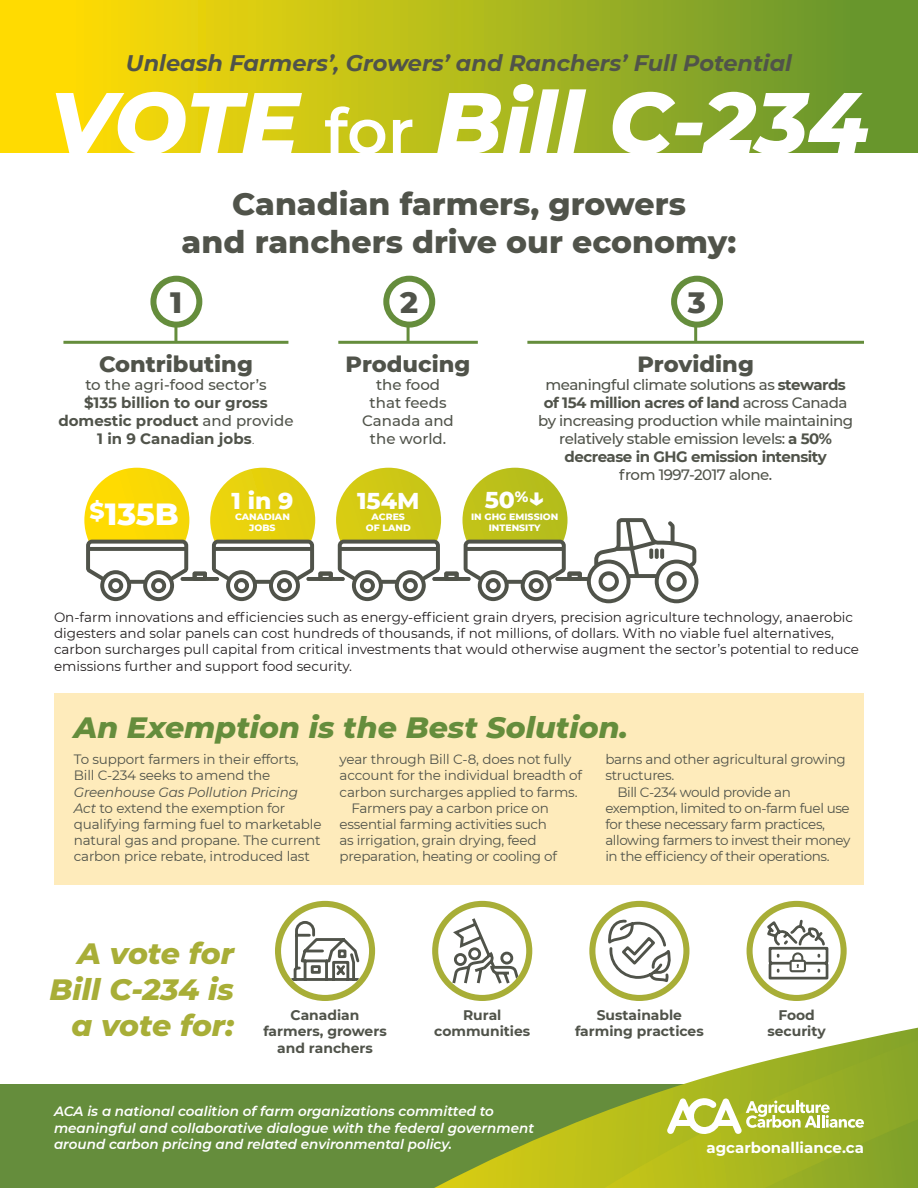
<style>
.page{position:relative;width:918px;height:1188px;background:#fff}
.page>*{position:absolute;margin:0;border:0;box-sizing:border-box;transform-origin:0 0}
.t1{font:italic 800 86.55px "Montserrat";color:#fff}
.t2{font:800 31.5px/37.8px "Montserrat";color:#50534a;text-align:center}
.t3{font:800 31.2px "Montserrat";color:#fff}
.t4{font:italic 800 30px "Montserrat";color:#658d3c}
.t5{font:italic 800 30px/36px "Montserrat";color:#a8ae37;text-align:right}
.t6{font:800 30px "Montserrat";color:#50534a}
.t7{font:800 23.4px "Montserrat";color:#fff}
.t8{font:italic 700 22.5px "Montserrat";color:#50534a}
.t9{font:800 22.5px "Montserrat";color:#50534a}
.t10{font:500 15px/18px "Montserrat";letter-spacing:-.03em;color:#50534a;text-align:center}
.t11{font:700 15px/18px "Montserrat";color:#50534a;text-align:center}
.t12{font:500 15px/18px "Montserrat";color:#50534a;text-align:center}
.t13{font:700 15px "Montserrat";color:#fff}
.t14{font:700 13.95px/16.6px "Montserrat";color:#50534a;text-align:center}
.t15{font:13.5px/16.2px "Montserrat";letter-spacing:-.02em;color:#50534a}
.t16{font:13.5px/16.2px "Montserrat";color:#231f20}
.t17{font:italic 600 13.5px/16.2px "Montserrat";color:#fff}
.t18{font:800 9.3px/11.2px "Montserrat";color:#fff;text-align:center}
.s1{font-weight:600;font-style:normal;font-size:63px}
.s2{font-weight:500}
.s3{font-weight:300}
.s4{font-weight:700}
.s5{font-size:26.85px}
.s6{font-style:italic}
</style>
<div class="page">
<div style="left:0;top:1085px;width:711px;height:103px;background:#658d3c"></div>
<div style="left:0;top:0;width:918px;height:153px;background:linear-gradient(to right,#ffe203,#5f9333)"></div>
<div style="left:54px;top:693px;width:810px;height:192px;background:#feebbb"></div>
<svg style="left:434px;top:1028px;width:484px;height:160px"></svg>
<svg style="left:604px;top:1040px;width:314px;height:148px"></svg>
<svg style="left:667px;top:1098px;width:251px;height:90px"></svg>
<hr style="left:63px;top:341px;width:225px;height:3px;background:#658d3c">
<hr style="left:174px;top:326px;width:3px;height:16px;background:#658d3c">
<div style="left:150px;top:276px;width:52px;height:52px;border:6px solid #658d3c;border-radius:50%"></div>
<hr style="left:338px;top:341px;width:140px;height:3px;background:#658d3c">
<hr style="left:407px;top:326px;width:3px;height:16px;background:#658d3c">
<div style="left:383px;top:276px;width:52px;height:52px;border:6px solid #658d3c;border-radius:50%"></div>
<hr style="left:527px;top:341px;width:337px;height:3px;background:#658d3c">
<hr style="left:694px;top:326px;width:3px;height:16px;background:#658d3c">
<div style="left:671px;top:276px;width:52px;height:52px;border:6px solid #658d3c;border-radius:50%"></div>
<svg style="left:289px;top:920px;width:72px;height:62px"></svg>
<div style="left:275px;top:901px;width:100px;height:100px;border:6px solid #a8ae37;border-radius:50%"></div>
<svg style="left:450px;top:915px;width:72px;height:72px"></svg>
<div style="left:432px;top:901px;width:100px;height:100px;border:6px solid #a8ae37;border-radius:50%"></div>
<svg style="left:764px;top:918px;width:66px;height:63px"></svg>
<div style="left:747px;top:901px;width:100px;height:100px;border:6px solid #a8ae37;border-radius:50%"></div>
<svg style="left:607px;top:907px;width:68px;height:75px"></svg>
<div style="left:589px;top:901px;width:100px;height:100px;border:6px solid #a8ae37;border-radius:50%"></div>
<div style="left:210px;top:468px;width:105px;height:105px;background:#e6d10f;border-radius:53px"></div>
<div style="left:336px;top:468px;width:105px;height:105px;background:#cfc815;border-radius:53px"></div>
<div style="left:462px;top:468px;width:106px;height:105px;background:#b9bf1a;border-radius:53px"></div>
<div style="left:84px;top:468px;width:105px;height:105px;background:#fbd903;border-radius:53px"></div>
<svg style="left:86px;top:518px;width:612px;height:85px"></svg>
<p class="t8" style="left:126px;top:47px;width:668px">Unleash Farmers’, Growers’ and Ranchers’ Full Potential</p>
<p class="t1" style="left:49px;top:59px;width:821px">VOTE <span class="s1">for</span> Bill C-234</p>
<p class="t2" style="left:182px;top:183px;width:556px">Canadian farmers, growers<br>and ranchers drive our economy:</p>
<p class="t6" style="left:170px;top:280px;width:14px">1</p>
<p class="t6" style="left:400px;top:280px;width:19px">2</p>
<p class="t6" style="left:688px;top:280px;width:20px">3</p>
<p class="t9" style="left:99px;top:348px;width:155px">Contributing</p>
<p class="t11" style="left:58px;top:375px;width:237px"><span class="s2">to the agri-food sector’s<br></span>$135 billion to our gross domestic product <span class="s2">and provide<br></span>1 in 9 Canadian jobs<span class="s3">.</span></p>
<p class="t3" style="left:90px;top:492px;width:91px"><sup>$</sup>135B</p>
<p class="t7" style="left:231px;top:483px;width:63px">1 in 9</p>
<p class="t18" style="left:235px;top:510px;width:56px">CANADIAN<br>JOBS</p>
<p class="t9" style="left:346px;top:348px;width:126px">Producing</p>
<p class="t12" style="left:362px;top:375px;width:93px">the food that feeds<br>Canada and the world.</p>
<p class="t9" style="left:638px;top:348px;width:118px">Providing</p>
<p class="t10" style="left:538px;top:375px;width:317px">meaningful climate solutions as <span class="s4">stewards of 154 million acres of land</span> across Canada by increasing production while maintaining relatively stable emission levels: <span class="s4">a 50% decrease in GHG emission intensity<br></span>from 1997-2017 alone.</p>
<p class="t7" style="left:357px;top:483px;width:64px">154M</p>
<p class="t18" style="left:366px;top:510px;width:47px">ACRES<br>OF LAND</p>
<p class="t7" style="left:485px;top:483px;width:62px">50<sup>%</sup><span class="s5">↓</span></p>
<p class="t18" style="left:471px;top:510px;width:89px">IN GHG EMISSION<br>INTENSITY</p>
<p class="t16" style="left:54px;top:609px;width:807px">On-farm innovations and efficiencies such as energy-efficient grain dryers, precision agriculture technology, anaerobic digesters and solar panels can cost hundreds of thousands, if not millions, of dollars. With no viable fuel alternatives, carbon surcharges pull capital from critical investments that would otherwise augment the sector’s potential to reduce emissions further and support food security.</p>
<p class="t4" style="left:74px;top:706px;width:556px">An Exemption is the Best Solution.</p>
<p class="t15" style="left:74px;top:751px;width:249px">To support farmers in their efforts, Bill C-234 seeks to amend the <span class="s6">Greenhouse Gas Pollution Pricing Act</span> to extend the exemption for qualifying farming fuel to marketable natural gas and propane. The current carbon price rebate, introduced last</p>
<p class="t15" style="left:340px;top:751px;width:244px">year through Bill C-8, does not fully account for the individual breadth of carbon surcharges applied to farms.</p>
<p class="t15" style="left:605px;top:751px;width:242px">barns and other agricultural growing structures.</p>
<p class="t15" style="left:605px;top:783px;width:247px;text-indent:12px">Bill C-234 would provide an exemption, limited to on-farm fuel use for these necessary farm practices, allowing farmers to invest their money in the efficiency of their operations.</p>
<p class="t15" style="left:340px;top:799px;width:219px;text-indent:12px">Farmers pay a carbon price on essential farming activities such as irrigation, grain drying, feed preparation, heating or cooling of</p>
<p class="t5" style="left:50px;top:934px;width:186px">A vote for<br>Bill C-234 is a vote for:</p>
<p class="t14" style="left:263px;top:1006px;width:125px">Canadian farmers, growers and ranchers</p>
<p class="t14" style="left:434px;top:1006px;width:97px">Rural communities</p>
<p class="t14" style="left:768px;top:1006px;width:60px">Food security</p>
<p class="t14" style="left:575px;top:1006px;width:130px">Sustainable farming practices</p>
<p class="t17" style="left:54px;top:1103px;width:482px">ACA is a national coalition of farm organizations committed to meaningful and collaborative dialogue with the federal government around carbon pricing and related environmental policy.</p>
<p class="t13" style="left:706px;top:1137px;width:159px">agcarbonalliance.ca</p>
</div>
